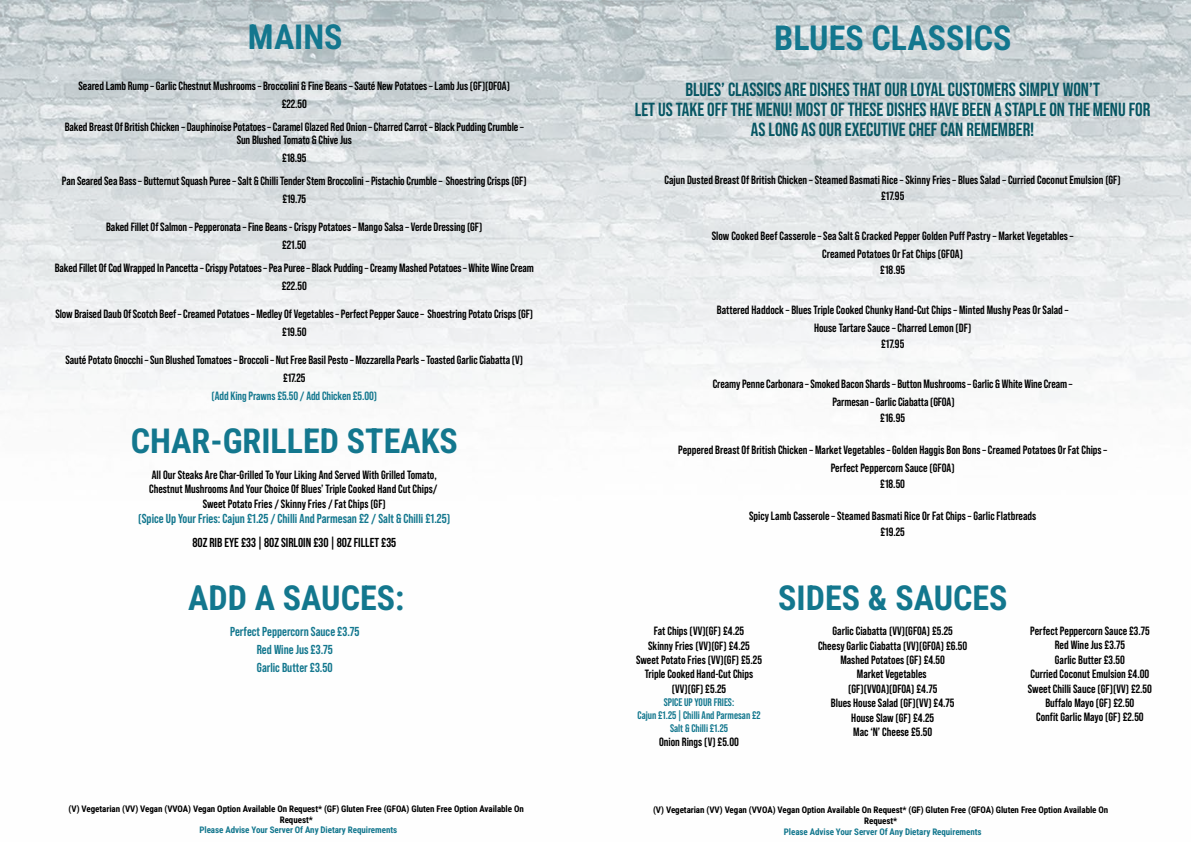
<style>
.page{position:relative;width:1191px;height:842px;background:#fff}
.page>*{position:absolute;margin:0;border:0;box-sizing:border-box;transform-origin:0 0}
.t1{font:700 34px "Roboto Condensed";color:#13778e}
.t2{font:700 19px/20px "Bebas Neue Pro";color:#075663;text-align:center}
.t3{font:700 13px/18px "Bebas Neue Pro";color:#13778e;text-align:center}
.t4{font:700 13px "Bebas Neue Pro";color:#000}
.t5{font:700 12px/14.4px "Bebas Neue Pro";color:#000;text-align:center}
.t6{font:700 12px "Bebas Neue Pro";letter-spacing:-.005em;color:#13778e}
.t7{font:700 11px/13px "Bebas Neue Pro";color:#13778e;text-align:center}
.t8{font:700 9px/10.8px "Roboto Condensed";letter-spacing:-.005em;color:#000;text-align:center}
.t9{font:700 9px "Roboto Condensed";letter-spacing:-.005em;color:#13778e}
</style>
<div class="page">
<img style="left:0;top:0;width:1191px;height:408px">
<h1 class="t1" style="left:248px;top:13px;width:96px">MAINS</h1>
<p class="t5" style="left:79px;top:77px;width:433px;line-height:18px">Seared Lamb Rump – Garlic Chestnut Mushrooms – Broccolini &amp; Fine Beans – Sauté New Potatoes – Lamb Jus (GF)(DFOA) £22.50</p>
<p class="t5" style="left:65px;top:120px;width:460px;line-height:13px">Baked Breast Of British Chicken – Dauphinoise Potatoes – Caramel Glazed Red Onion – Charred Carrot – Black Pudding Crumble –<br>Sun Blushed Tomato &amp; Chive Jus</p>
<p class="t5" style="left:62px;top:146px;width:466px;line-height:23px">£18.95<br>Pan Seared Sea Bass – Butternut Squash Puree – Salt &amp; Chilli Tender Stem Broccolini – Pistachio Crumble – Shoestring Crisps (GF)</p>
<p class="t5" style="left:282px;top:192px;width:25px">£19.75</p>
<p class="t5" style="left:106px;top:218px;width:378px;line-height:18px">Baked Fillet Of Salmon – Pepperonata – Fine Beans - Crispy Potatoes – Mango Salsa – Verde Dressing (GF) £21.50</p>
<p class="t5" style="left:55px;top:259px;width:480px;line-height:18px">Baked Fillet Of Cod Wrapped In Pancetta – Crispy Potatoes – Pea Puree – Black Pudding – Creamy Mashed Potatoes – White Wine Cream £22.50</p>
<p class="t5" style="left:55px;top:305px;width:479px;line-height:18px">Slow Braised Daub Of Scotch Beef – Creamed Potatoes – Medley Of Vegetables – Perfect Pepper Sauce – Shoestring Potato Crisps (GF) £19.50</p>
<p class="t5" style="left:65px;top:351px;width:459px;line-height:18px">Sauté Potato Gnocchi – Sun Blushed Tomatoes – Broccoli – Nut Free Basil Pesto – Mozzarella Pearls – Toasted Garlic Ciabatta (V) £17.25</p>
<p class="t6" style="left:211px;top:389px;width:167px">(Add King Prawns £5.50 / Add Chicken £5.00)</p>
<h1 class="t1" style="left:131px;top:417px;width:329px">CHAR-GRILLED STEAKS</h1>
<p class="t5" style="left:149px;top:467px;width:290px">All Our Steaks Are Char-Grilled To Your Liking And Served With Grilled Tomato,<br>Chestnut Mushrooms And Your Choice Of Blues’ Triple Cooked Hand Cut Chips/<br>Sweet Potato Fries / Skinny Fries / Fat Chips (GF)</p>
<p class="t3" style="left:138px;top:510px;width:313px">(Spice Up Your Fries: Cajun £1.25 / Chilli And Parmesan £2 / Salt &amp; Chilli £1.25)</p>
<p class="t4" style="left:192px;top:535px;width:205px">8OZ RIB EYE £33 | 8OZ SIRLOIN £30 | 8OZ FILLET £35</p>
<h1 class="t1" style="left:774px;top:14px;width:239px">BLUES CLASSICS</h1>
<h2 class="t2" style="left:635px;top:80px;width:517px">BLUES’ CLASSICS ARE DISHES THAT OUR LOYAL CUSTOMERS SIMPLY WON’T<br>LET US TAKE OFF THE MENU! MOST OF THESE DISHES HAVE BEEN A STAPLE ON THE MENU FOR<br>AS LONG AS OUR EXECUTIVE CHEF CAN REMEMBER!</h2>
<p class="t5" style="left:664px;top:172px;width:458px;line-height:16px">Cajun Dusted Breast Of British Chicken – Steamed Basmati Rice – Skinny Fries – Blues Salad – Curried Coconut Emulsion (GF) £17.95</p>
<p class="t5" style="left:712px;top:227px;width:363px;line-height:18px">Slow Cooked Beef Casserole – Sea Salt &amp; Cracked Pepper Golden Puff Pastry – Market Vegetables –<br>Creamed Potatoes Or Fat Chips (GFOA)</p>
<p class="t5" style="left:880px;top:263px;width:26px">£18.95</p>
<p class="t5" style="left:717px;top:301px;width:353px;line-height:18px">Battered Haddock – Blues Triple Cooked Chunky Hand-Cut Chips – Minted Mushy Peas Or Salad –<br>House Tartare Sauce – Charred Lemon (DF)</p>
<p class="t5" style="left:881px;top:337px;width:25px">£17.95</p>
<p class="t5" style="left:713px;top:375px;width:361px;line-height:18px">Creamy Penne Carbonara – Smoked Bacon Shards – Button Mushrooms – Garlic &amp; White Wine Cream –<br>Parmesan – Garlic Ciabatta (GFOA)</p>
<p class="t5" style="left:880px;top:411px;width:26px">£16.95</p>
<p class="t5" style="left:678px;top:441px;width:430px;line-height:18px">Peppered Breast Of British Chicken – Market Vegetables – Golden Haggis Bon Bons – Creamed Potatoes Or Fat Chips –<br>Perfect Peppercorn Sauce (GFOA)</p>
<p class="t5" style="left:880px;top:477px;width:26px">£18.50</p>
<p class="t5" style="left:749px;top:508px;width:289px;line-height:16px">Spicy Lamb Casserole – Steamed Basmati Rice Or Fat Chips – Garlic Flatbreads £19.25</p>
<h1 class="t1" style="left:188px;top:574px;width:218px">ADD A SAUCES:</h1>
<h1 class="t1" style="left:778px;top:574px;width:231px">SIDES &amp; SAUCES</h1>
<p class="t3" style="left:230px;top:622px;width:131px">Perfect Peppercorn Sauce £3.75<br>Red Wine Jus £3.75<br>Garlic Butter £3.50</p>
<p class="t5" style="left:818px;top:624px;width:151px">Garlic Ciabatta (VV)(GFOA) £5.25<br>Cheesy Garlic Ciabatta (VV)(GFOA) £6.50<br>Mashed Potatoes (GF) £4.50<br>Market Vegetables<br>(GF)(VVOA)(DFOA) £4.75<br>Blues House Salad (GF)(VV) £4.75<br>House Slaw (GF) £4.25<br>Mac ‘N’ Cheese £5.50</p>
<p class="t5" style="left:636px;top:624px;width:127px">Fat Chips (VV)(GF) £4.25<br>Skinny Fries (VV)(GF) £4.25<br>Sweet Potato Fries (VV)(GF) £5.25<br>Triple Cooked Hand-Cut Chips (VV)(GF) £5.25</p>
<p class="t7" style="left:637px;top:695px;width:125px">SPICE UP YOUR FRIES:<br>Cajun £1.25 | Chilli And Parmesan £2<br>Salt &amp; Chilli £1.25</p>
<p class="t5" style="left:659px;top:735px;width:81px">Onion Rings (V) £5.00</p>
<p class="t5" style="left:1027px;top:623px;width:126px">Perfect Peppercorn Sauce £3.75<br>Red Wine Jus £3.75<br>Garlic Butter £3.50<br>Curried Coconut Emulsion £4.00<br>Sweet Chilli Sauce (GF)(VV) £2.50<br>Buffalo Mayo (GF) £2.50<br>Confit Garlic Mayo (GF) £2.50</p>
<p class="t8" style="left:69px;top:803px;width:457px">(V) Vegetarian (VV) Vegan (VVOA) Vegan Option Available On Request* (GF) Gluten Free (GFOA) Gluten Free Option Available On<br>Request*</p>
<p class="t9" style="left:199px;top:824px;width:199px">Please Advise Your Server Of Any Dietary Requirements</p>
<p class="t8" style="left:653px;top:804px;width:457px">(V) Vegetarian (VV) Vegan (VVOA) Vegan Option Available On Request* (GF) Gluten Free (GFOA) Gluten Free Option Available On<br>Request*</p>
<p class="t9" style="left:784px;top:825px;width:199px">Please Advise Your Server Of Any Dietary Requirements</p>
</div>
